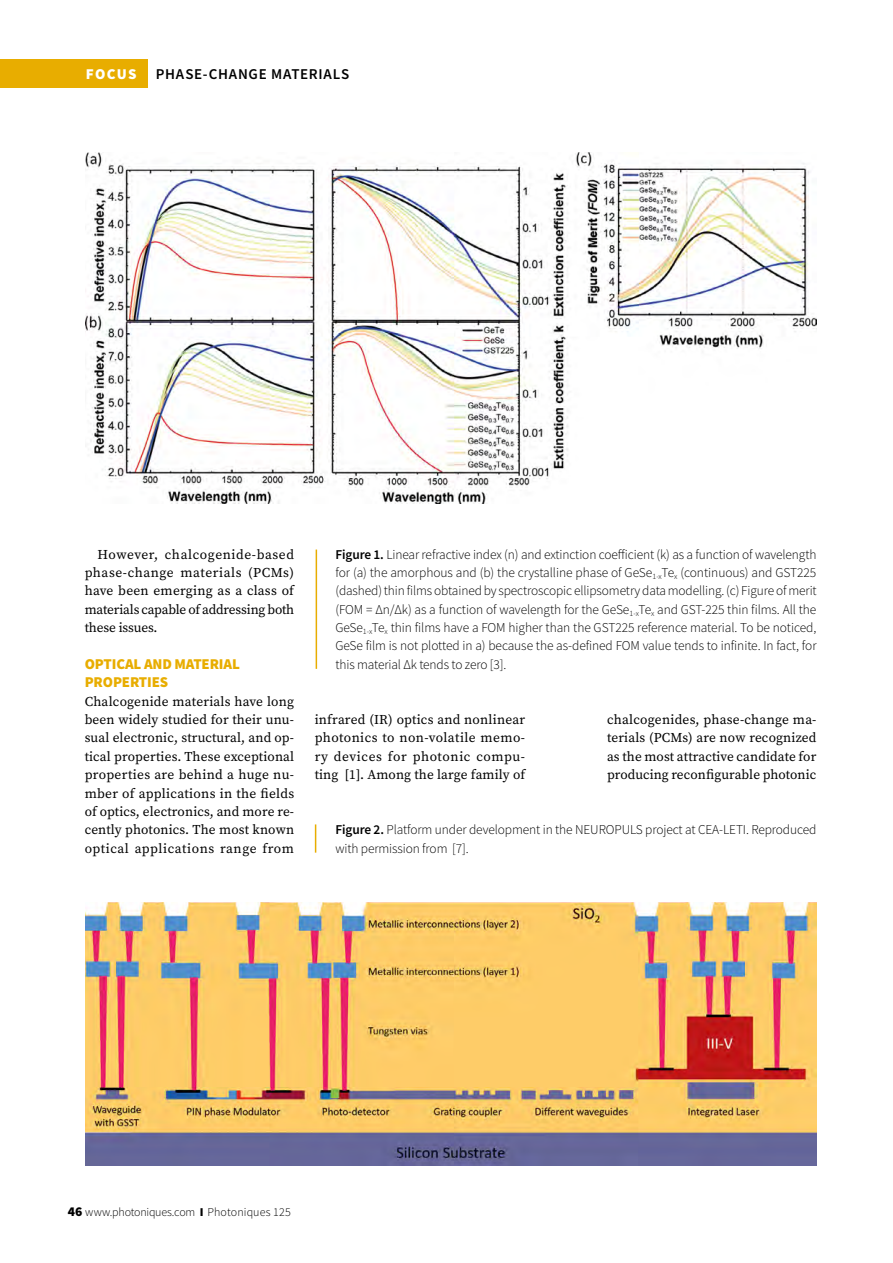
<style>
.page{position:relative;width:893px;height:1263px;background:#fff}
.page>*{position:absolute;margin:0;border:0;box-sizing:border-box;transform-origin:0 0}
.t1{font:900 15px/18px "Source Sans Pro";letter-spacing:-.01em;color:#e8ad00}
.t2{font:600 15px "Source Sans Pro";color:#000}
.t3{font:900 15px "Source Sans Pro";letter-spacing:.08em;color:#fff}
.t4{font:13.5px/18.3px "Source Serif Pro";letter-spacing:.01em;color:#000;text-align:justify}
.t5{font:300 13.5px/18.3px "Source Sans Pro";letter-spacing:-.01em;color:#000;text-align:justify}
.t6{font:300 12px "Source Sans Pro";letter-spacing:.005em;color:#000}
.s1{font-weight:600}
.s2{font-weight:900;font-size:13.5px}
.s3{font-weight:900}
</style>
<div class="page">
<div style="left:0;top:60px;width:147px;height:28px;background:#e8ad00"></div>
<img style="left:86px;top:152px;width:730px;height:351px">
<hr style="left:316px;top:549px;width:1px;height:120px;background:#e8ad00">
<svg style="left:315px;top:824px;width:1px;height:29px"></svg>
<img style="left:85px;top:902px;width:731px;height:263px">
<p class="t3" style="left:86px;top:64px;width:52px">FOCUS</p>
<p class="t2" style="left:156px;top:64px;width:15px">PHASE</p>
<p class="t2" style="left:203px;top:64px;width:9px">-CHANGE</p>
<p class="t2" style="left:271px;top:64px;width:10px">MATERIALS</p>
<p class="t4" style="left:85px;top:545px;width:211px;text-indent:13px">However, chalcogenide-based phase-change materials (PCMs) have been emerging as a class of materials capable of addressing both these issues.</p>
<p class="t1" style="left:85px;top:655px;width:157px">OPTICAL AND MATERIAL<br>PROPERTIES</p>
<p class="t4" style="left:85px;top:692px;width:211px">Chalcogenide materials have long been widely studied for their unu&shy;sual electronic, structural, and op&shy;tical properties. These exceptional properties are behind a huge nu&shy;mber of applications in the fields of optics, electronics, and more re&shy;cently photonics. The most known optical applications range from</p>
<p class="t5" style="left:335px;top:545px;width:483px"><span class="s1">FIGURE 1.</span> Linear refractive index (n) and extinction coefficient (k) as a function of wavelength for (a) the amorphous and (b) the crystalline phase of GeSe<sub>1-x</sub>Te<sub>x</sub> (continuous) and GST225 (dashed) thin films obtained by spectroscopic ellipsometry data modelling. (c) Figure of merit (FOM = ∆n/∆k) as a function of wavelength for the GeSe<sub>1-x</sub>Te<sub>x</sub> and GST-225 thin films. All the GeSe<sub>1-x</sub>Te<sub>x</sub> thin films have a FOM higher than the GST225 reference material. To be noticed, GeSe film is not plotted in a) because the as-defined FOM value tends to infinite. In fact, for this material ∆k tends to zero [3].</p>
<p class="t4" style="left:315px;top:710px;width:212px">infrared (IR) optics and nonlinear photonics to non-volatile memo&shy;ry devices for photonic compu&shy;ting [1]. Among the large family of</p>
<p class="t4" style="left:607px;top:710px;width:211px">chalcogenides, phase-change ma&shy;terials (PCMs) are now recognized as the most attractive candidate for producing reconfigurable photonic</p>
<p class="t5" style="left:335px;top:821px;width:482px"><span class="s1">FIGURE 2.</span> Platform under development in the NEUROPULS project at CEA-LETI. Reproduced with permission from [7].</p>
<p class="t6" style="left:68px;top:1205px;width:225px"><span class="s2">46</span> www.photoniques.com <span class="s3">I</span> Photoniques 125</p>
</div>
